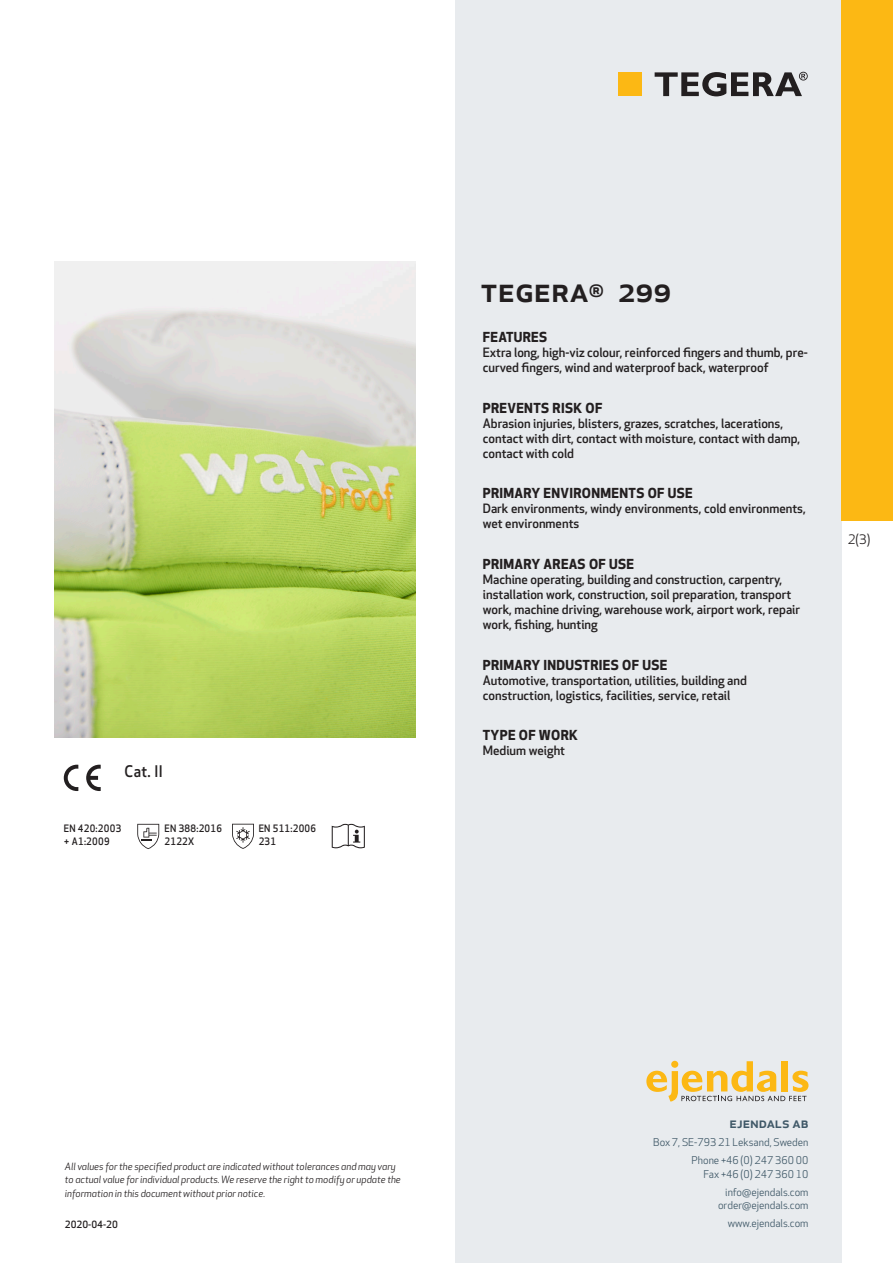
<style>
.page{position:relative;width:893px;height:1263px;background:#fff}
.page>*{position:absolute;margin:0;border:0;box-sizing:border-box;transform-origin:0 0}
.prodname{font:500 34.5px "Apex New";color:#231f20}
.Artikel{font:500 15.6px "Apex New";color:#231f20;scale:.95 1}
.t1{font:500 15px "Apex New";color:#405968}
.Funktion_body{font:700 13.5px "Apex New";letter-spacing:.025em;color:#231f20}
.t2{font:12.75px "Apex New";color:#231f20}
.Funktion_body-2{font:500 12.6px/15px "Apex New";color:#231f20}
.t3{font:10.5px/18px "Apex New";color:#405968;text-align:right}
.Artikel-2{font:500 10.05px/13.2px "Apex New";letter-spacing:.025em;color:#231f20;scale:.95 1}
.t4{font:italic 9.75px/13.5px "Apex New";color:#231f20}
.Sidfot_datum{font:500 9.75px "Apex New";color:#231f20}
</style>
<div class="page">
<div style="left:455px;top:0;width:387px;height:1263px;background:#e8ebee"></div>
<svg style="left:646px;top:1061px;width:162px;height:40px"></svg>
<div style="left:842px;top:0;width:51px;height:520px;background:#fcb814"></div>
<div style="left:618px;top:72px;width:24px;height:24px;background:#fcb814"></div>
<svg style="left:655px;top:72px;width:153px;height:24px"></svg>
<svg style="left:86px;top:765px;width:15px;height:26px"></svg>
<svg style="left:64px;top:765px;width:14px;height:26px"></svg>
<svg style="left:137px;top:824px;width:22px;height:25px"></svg>
<svg style="left:232px;top:824px;width:22px;height:25px"></svg>
<svg style="left:332px;top:824px;width:33px;height:24px"></svg>
<img style="left:54px;top:261px;width:361px;height:477px">
<p class="Artikel" style="left:125px;top:761px;width:42px">Cat. II</p>
<p class="Artikel-2" style="left:64px;top:821px;width:62px">EN 420:2003 + A1:2009</p>
<p class="Artikel-2" style="left:165px;top:821px;width:62px">EN 388:2016<br>2122X</p>
<p class="Artikel-2" style="left:259px;top:821px;width:62px">EN 511:2006<br>231</p>
<p class="prodname" style="left:480px;top:266px;width:193px">TEGERA<sup>®</sup> 299</p>
<p class="Funktion_body" style="left:483px;top:327px;width:66px">FEATURES</p>
<p class="Funktion_body-2" style="left:483px;top:345px;width:326px">Extra long, high-viz colour, reinforced fingers and thumb, pre&shy;curved fingers, wind and waterproof back, waterproof</p>
<p class="Funktion_body" style="left:483px;top:398px;width:121px">PREVENTS RISK OF</p>
<p class="Funktion_body-2" style="left:483px;top:415px;width:319px">Abrasion injuries, blisters, grazes, scratches, lacerations, contact with dirt, contact with moisture, contact with damp, contact with cold</p>
<p class="Funktion_body" style="left:483px;top:483px;width:211px">PRIMARY ENVIRONMENTS OF USE</p>
<p class="Funktion_body-2" style="left:483px;top:501px;width:324px">Dark environments, windy environments, cold environments, wet environments</p>
<p class="Funktion_body" style="left:483px;top:554px;width:153px">PRIMARY AREAS OF USE</p>
<p class="Funktion_body-2" style="left:483px;top:571px;width:319px">Machine operating, building and construction, carpentry, installation work, construction, soil preparation, transport work, machine driving, warehouse work, airport work, repair work, fishing, hunting</p>
<p class="Funktion_body" style="left:483px;top:655px;width:186px">PRIMARY INDUSTRIES OF USE</p>
<p class="Funktion_body-2" style="left:483px;top:672px;width:266px">Automotive, transportation, utilities, building and construction, logistics, facilities, service, retail</p>
<p class="Funktion_body" style="left:483px;top:725px;width:97px">TYPE OF WORK</p>
<p class="Funktion_body-2" style="left:483px;top:743px;width:84px">Medium weight</p>
<p class="t2" style="left:848px;top:531px;width:24px">2(3)</p>
<p class="t4" style="left:65px;top:1159px;width:337px">All values for the specified product are indicated without tolerances and may vary to actual value for individual products. We reserve the right to modify or update the information in this document without prior notice.</p>
<p class="Sidfot_datum" style="left:65px;top:1218px;width:54px">2020-04-20</p>
<p class="t1" style="left:729px;top:1113px;width:80px">ejendals ab</p>
<p class="t3" style="left:653px;top:1133px;width:157px">Box 7, SE-793 21 Leksand, Sweden<br>Phone +46 (0) 247 360 00</p>
<p class="t3" style="left:703px;top:1165px;width:107px">Fax +46 (0) 247 360 10 info@ejendals.com</p>
<p class="t3" style="left:718px;top:1196px;width:92px">order@ejendals.com</p>
<p class="t3" style="left:728px;top:1215px;width:82px">www.ejendals.com</p>
</div>
